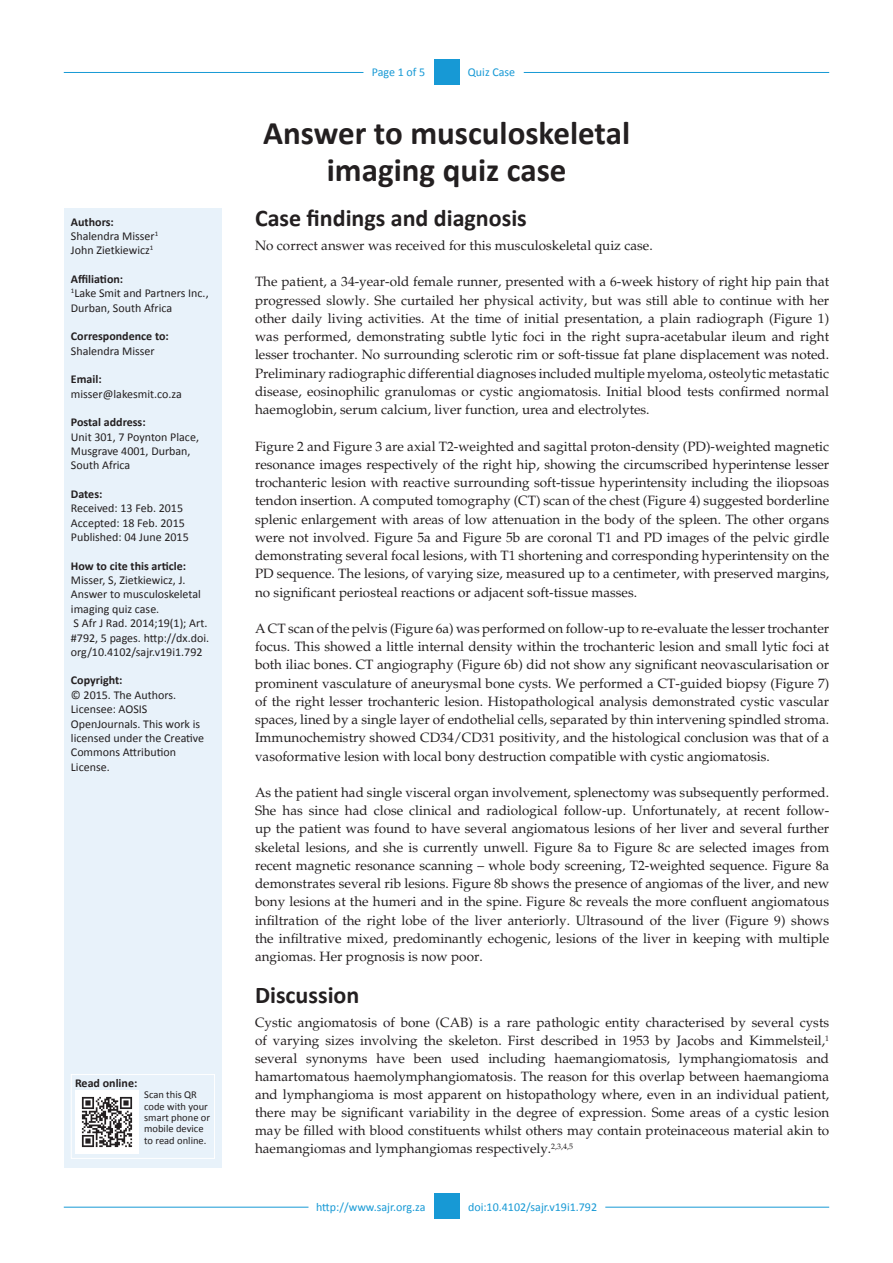
<style>
.page{position:relative;width:893px;height:1263px;background:#fff}
.page>*{position:absolute;margin:0;border:0;box-sizing:border-box;transform-origin:0 0}
.Article_Title{font:700 33px/37.5px "Calibri";color:#231f20;text-align:center}
._1{font:700 24px "Calibri";color:#231f20}
.Text{font:13.5px/18.3px "Palatino";color:#231f20;text-align:justify}
.Text1{font:13.5px/18px "Palatino";color:#231f20;text-align:justify}
.Sidebar_text{font:12px/14.4px "Calibri";color:#231f20}
.Sidebar_head{font:700 12px "Calibri";color:#231f20}
.RRH_Bottom{font:12px "Calibri";color:#1799d5}
.LRH_Bottom{font:12px "Calibri";color:#1799d5}
.LRH{font:12px "Calibri";letter-spacing:-.005em;color:#1799d5}
.RRH{font:12px "Calibri";color:#1799d5}
.Sidebar_text-2{font:10.5px/11.4px "Calibri";color:#231f20}
</style>
<div class="page">
<div style="left:434px;top:59px;width:25px;height:26px;background:#1799d5"></div>
<hr style="left:64px;top:72px;width:299px;height:1px;background:#1799d5">
<hr style="left:524px;top:72px;width:305px;height:1px;background:#1799d5">
<hr style="left:64px;top:1207px;width:244px;height:1px;background:#1799d5">
<hr style="left:605px;top:1207px;width:224px;height:1px;background:#1799d5">
<div style="left:434px;top:1193px;width:25px;height:26px;background:#1799d5"></div>
<div style="left:65px;top:208px;width:157px;height:959px;background:#e8f2fa"></div>
<div style="left:71px;top:1074px;width:144px;height:85px;border:1px solid #fff"></div>
<img style="left:75px;top:1090px;width:63px;height:63px">
<p class="Sidebar_head" style="left:71px;top:214px;width:44px">Authors:</p>
<p class="Sidebar_text" style="left:71px;top:228px;width:89px">Shalendra Misser<sup>1</sup></p>
<p class="Sidebar_text" style="left:71px;top:243px;width:84px">John Zietkiewicz<sup>1</sup></p>
<p class="Sidebar_head" style="left:71px;top:272px;width:54px">Affiliation:</p>
<p class="Sidebar_text" style="left:71px;top:286px;width:139px"><sup>1</sup>Lake Smit and Partners Inc.,<br>Durban, South Africa</p>
<p class="Sidebar_head" style="left:71px;top:329px;width:99px">Correspondence to:</p>
<p class="Sidebar_text" style="left:71px;top:343px;width:85px">Shalendra Misser</p>
<p class="Sidebar_head" style="left:71px;top:372px;width:32px">Email:</p>
<p class="Sidebar_text" style="left:71px;top:386px;width:112px">misser@lakesmit.co.za</p>
<p class="Sidebar_head" style="left:71px;top:415px;width:76px">Postal address:</p>
<p class="Sidebar_text" style="left:71px;top:429px;width:130px">Unit 301, 7 Poynton Place,<br>Musgrave 4001, Durban,<br>South Africa</p>
<p class="Sidebar_head" style="left:71px;top:486px;width:33px">Dates:</p>
<p class="Sidebar_text" style="left:71px;top:500px;width:114px">Received: 13 Feb. 2015</p>
<p class="Sidebar_text" style="left:71px;top:515px;width:115px">Accepted: 18 Feb. 2015</p>
<p class="Sidebar_text" style="left:71px;top:529px;width:119px">Published: 04 June 2015</p>
<p class="Sidebar_head" style="left:71px;top:558px;width:117px">How to cite this article:</p>
<p class="Sidebar_text" style="left:71px;top:572px;width:131px">Misser, S, Zietkiewicz, J.<br>Answer to musculoskeletal imaging quiz case.</p>
<p class="Sidebar_text" style="left:71px;top:615px;width:140px">S Afr J Rad. 2014;19(1); Art. #792, 5 pages. http://dx.doi. org/10.4102/sajr.v19i1.792</p>
<p class="Sidebar_head" style="left:71px;top:673px;width:53px">Copyright:</p>
<p class="Sidebar_text" style="left:71px;top:687px;width:135px">© 2015. The Authors.<br>Licensee: AOSIS<br>OpenJournals. This work is licensed under the Creative<br>Commons Attribution<br>License.</p>
<p class="Sidebar_head" style="left:75px;top:1075px;width:64px">Read online:</p>
<p class="Sidebar_text-2" style="left:144px;top:1088px;width:67px">Scan this QR code with your smart phone or mobile device to read online.</p>
<p class="LRH" style="left:372px;top:65px;width:55px">Page 1 of 5</p>
<p class="RRH" style="left:468px;top:65px;width:49px">Quiz Case</p>
<p class="Article_Title" style="left:263px;top:113px;width:368px">Answer to musculoskeletal imaging quiz case</p>
<p class="_1" style="left:255px;top:203px;width:273px">Case findings and diagnosis</p>
<p class="Text1" style="left:255px;top:237px;width:399px">No correct answer was received for this musculoskeletal quiz case.</p>
<p class="Text" style="left:255px;top:273px;width:576px">The patient, a 34-year-old female runner, presented with a 6-week history of right hip pain that progressed slowly. She curtailed her physical activity, but was still able to continue with her other daily living activities. At the time of initial presentation, a plain radiograph (Figure 1) was performed, demonstrating subtle lytic foci in the right supra-acetabular ileum and right lesser trochanter. No surrounding sclerotic rim or soft-tissue fat plane displacement was noted.<br>Preliminary radiographic differential diagnoses included multiple myeloma, osteolytic metastatic disease, eosinophilic granulomas or cystic angiomatosis. Initial blood tests confirmed normal haemoglobin, serum calcium, liver function, urea and electrolytes.</p>
<p class="Text" style="left:255px;top:437px;width:576px">Figure 2 and Figure 3 are axial T2-weighted and sagittal proton-density (PD)-weighted magnetic resonance images respectively of the right hip, showing the circumscribed hyperintense lesser trochanteric lesion with reactive surrounding soft-tissue hyperintensity including the iliopsoas tendon insertion. A computed tomography (CT) scan of the chest (Figure 4) suggested borderline splenic enlargement with areas of low attenuation in the body of the spleen. The other organs were not involved. Figure 5a and Figure 5b are coronal T1 and PD images of the pelvic girdle demonstrating several focal lesions, with T1 shortening and corresponding hyperintensity on the PD sequence. The lesions, of varying size, measured up to a centimeter, with preserved margins, no significant periosteal reactions or adjacent soft-tissue masses.</p>
<p class="Text" style="left:255px;top:619px;width:576px">A CT scan of the pelvis (Figure 6a) was performed on follow-up to re-evaluate the lesser trochanter focus. This showed a little internal density within the trochanteric lesion and small lytic foci at both iliac bones. CT angiography (Figure 6b) did not show any significant neovascularisation or prominent vasculature of aneurysmal bone cysts. We performed a CT-guided biopsy (Figure 7) of the right lesser trochanteric lesion. Histopathological analysis demonstrated cystic vascular spaces, lined by a single layer of endothelial cells, separated by thin intervening spindled stroma.<br>Immunochemistry showed CD34/CD31 positivity, and the histological conclusion was that of a vasoformative lesion with local bony destruction compatible with cystic angiomatosis.</p>
<p class="Text" style="left:255px;top:783px;width:576px">As the patient had single visceral organ involvement, splenectomy was subsequently performed.<br>She has since had close clinical and radiological follow-up. Unfortunately, at recent follow&shy;up the patient was found to have several angiomatous lesions of her liver and several further skeletal lesions, and she is currently unwell. Figure 8a to Figure 8c are selected images from recent magnetic resonance scanning – whole body screening, T2-weighted sequence. Figure 8a demonstrates several rib lesions. Figure 8b shows the presence of angiomas of the liver, and new bony lesions at the humeri and in the spine. Figure 8c reveals the more confluent angiomatous infiltration of the right lobe of the liver anteriorly. Ultrasound of the liver (Figure 9) shows the infiltrative mixed, predominantly echogenic, lesions of the liver in keeping with multiple angiomas. Her prognosis is now poor.</p>
<p class="_1" style="left:255px;top:980px;width:106px">Discussion</p>
<p class="Text1" style="left:255px;top:1014px;width:576px">Cystic angiomatosis of bone (CAB) is a rare pathologic entity characterised by several cysts of varying sizes involving the skeleton. First described in 1953 by Jacobs and Kimmelsteil,<sup>1 </sup>several synonyms have been used including haemangiomatosis, lymphangiomatosis and hamartomatous haemolymphangiomatosis. The reason for this overlap between haemangioma and lymphangioma is most apparent on histopathology where, even in an individual patient, there may be significant variability in the degree of expression. Some areas of a cystic lesion may be filled with blood constituents whilst others may contain proteinaceous material akin to haemangiomas and lymphangiomas respectively.<sup>2,3,4,5</sup></p>
<p class="LRH_Bottom" style="left:316px;top:1200px;width:111px">http://www.sajr.org.za</p>
<p class="RRH_Bottom" style="left:468px;top:1200px;width:131px">doi:10.4102/sajr.v19i1.792</p>
</div>
